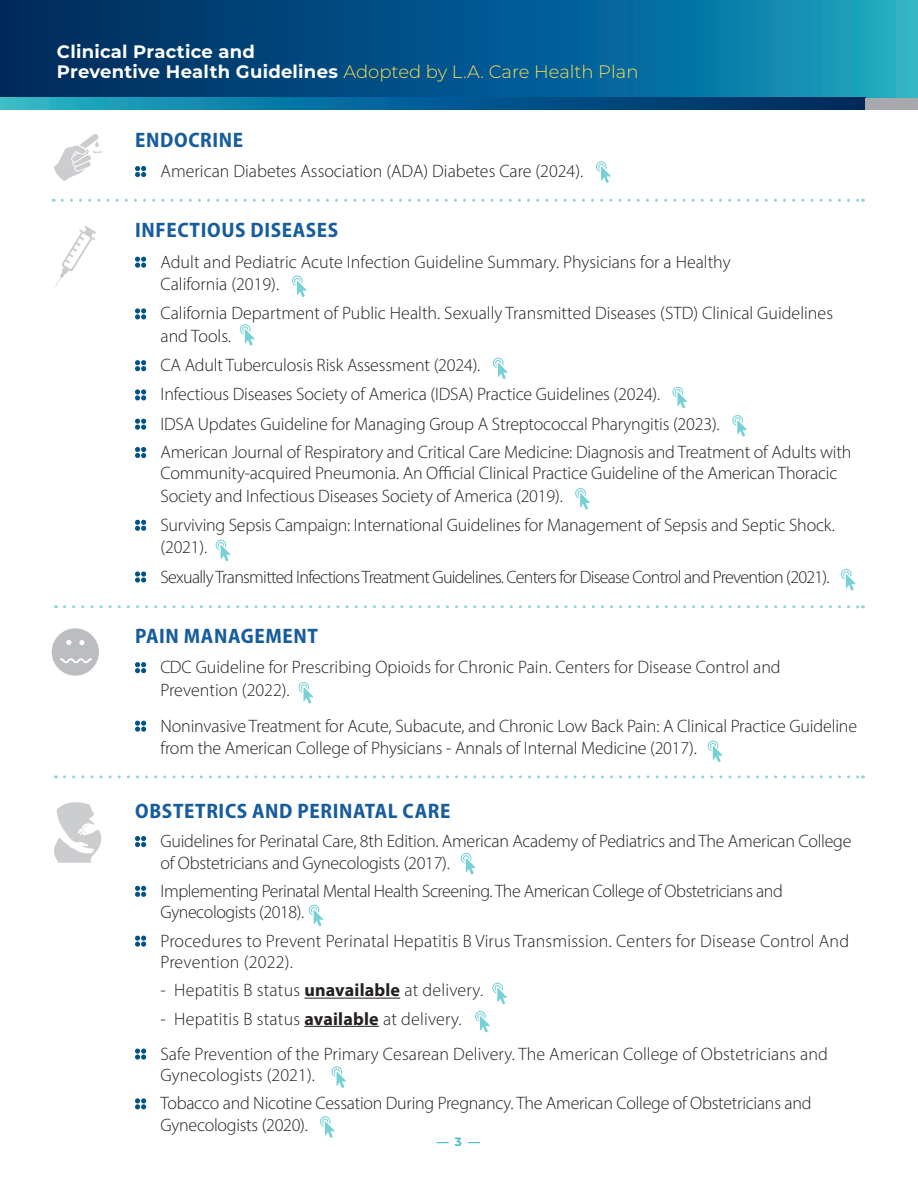
<style>
.page{position:relative;width:918px;height:1188px;background:#fff}
.page>*{position:absolute;margin:0;border:0;box-sizing:border-box;transform-origin:0 0}
.t1{font:700 semi-condensed 21px "Myriad Pro";letter-spacing:.03em;color:#175d9e}
.t2{font:300 18px/22.5px "Myriad Pro";letter-spacing:-.01em;color:#231f20}
.t3{font:300 18px/21.5px "Myriad Pro";letter-spacing:.01em;color:#231f20}
.t4{font:300 18px "Myriad Pro";letter-spacing:-.04em;color:#231f20}
.t5{font:700 18px/19.5px "Montserrat";letter-spacing:.015em;color:#fff}
.t6{font:700 12px "Montserrat";color:#47c2c8}
.s1{font-weight:300;color:#ffde54}
.s2{font-weight:700}
</style>
<div class="page">
<hr style="left:304px;top:998px;width:96px;height:1px;background:#231f20">
<hr style="left:304px;top:1026px;width:75px;height:1px;background:#231f20">
<svg style="left:135px;top:166px;width:11px;height:11px"></svg>
<svg style="left:596px;top:161px;width:15px;height:22px"></svg>
<svg style="left:135px;top:257px;width:11px;height:11px"></svg>
<svg style="left:292px;top:276px;width:15px;height:21px"></svg>
<svg style="left:135px;top:308px;width:11px;height:11px"></svg>
<svg style="left:240px;top:324px;width:15px;height:22px"></svg>
<svg style="left:135px;top:360px;width:11px;height:11px"></svg>
<svg style="left:493px;top:358px;width:15px;height:21px"></svg>
<svg style="left:135px;top:389px;width:11px;height:11px"></svg>
<svg style="left:672px;top:387px;width:15px;height:21px"></svg>
<svg style="left:135px;top:419px;width:11px;height:11px"></svg>
<svg style="left:732px;top:415px;width:15px;height:22px"></svg>
<svg style="left:135px;top:447px;width:11px;height:11px"></svg>
<svg style="left:575px;top:488px;width:15px;height:21px"></svg>
<svg style="left:135px;top:520px;width:11px;height:11px"></svg>
<svg style="left:216px;top:540px;width:14px;height:21px"></svg>
<svg style="left:135px;top:571px;width:11px;height:12px"></svg>
<svg style="left:841px;top:569px;width:15px;height:21px"></svg>
<svg style="left:135px;top:662px;width:11px;height:11px"></svg>
<svg style="left:298px;top:682px;width:15px;height:22px"></svg>
<svg style="left:135px;top:721px;width:11px;height:11px"></svg>
<svg style="left:708px;top:741px;width:14px;height:21px"></svg>
<svg style="left:135px;top:836px;width:11px;height:11px"></svg>
<svg style="left:461px;top:853px;width:15px;height:21px"></svg>
<svg style="left:135px;top:886px;width:11px;height:11px"></svg>
<svg style="left:309px;top:905px;width:14px;height:21px"></svg>
<svg style="left:135px;top:936px;width:11px;height:11px"></svg>
<svg style="left:492px;top:983px;width:15px;height:21px"></svg>
<svg style="left:475px;top:1011px;width:15px;height:21px"></svg>
<svg style="left:135px;top:1049px;width:11px;height:11px"></svg>
<svg style="left:331px;top:1066px;width:15px;height:22px"></svg>
<svg style="left:135px;top:1098px;width:11px;height:11px"></svg>
<svg style="left:320px;top:1116px;width:15px;height:22px"></svg>
<svg style="left:0;top:0;width:918px;height:98px;background:#065d8d"></svg>
<svg style="left:0;top:98px;width:865px;height:11px;background:#096592"></svg>
<div style="left:865px;top:98px;width:53px;height:11px;background:#a8a9ad"></div>
<svg style="left:54px;top:134px;width:47px;height:47px"></svg>
<svg style="left:62px;top:199px;width:802px;height:3px"></svg>
<svg style="left:55px;top:226px;width:41px;height:61px"></svg>
<svg style="left:64px;top:605px;width:799px;height:3px"></svg>
<svg style="left:64px;top:775px;width:799px;height:3px"></svg>
<svg style="left:52px;top:628px;width:47px;height:48px"></svg>
<svg style="left:54px;top:802px;width:47px;height:61px"></svg>
<p class="t5" style="left:57px;top:41px;width:583px">Clinical Practice and<br>Preventive Health Guidelines <span class="s1">Adopted by L.A. Care Health Plan</span></p>
<h3 class="t1" style="left:135px;top:126px;width:110px">ENDOCRINE</h3>
<p class="t2" style="left:161px;top:160px;width:424px">American Diabetes Association (ADA) Diabetes Care (2024).</p>
<h3 class="t1" style="left:135px;top:217px;width:205px">INFECTIOUS DISEASES</h3>
<p class="t2" style="left:161px;top:250px;width:572px">Adult and Pediatric Acute Infection Guideline Summary. Physicians for a Healthy<br>California (2019).</p>
<p class="t2" style="left:161px;top:302px;width:674px">California Department of Public Health. Sexually Transmitted Diseases (STD) Clinical Guidelines and Tools.</p>
<p class="t2" style="left:161px;top:351px;width:693px;line-height:29px">CA Adult Tuberculosis Risk Assessment (2024).<br>Infectious Diseases Society of America (IDSA) Practice Guidelines (2024).<br>IDSA Updates Guideline for Managing Group A Streptococcal Pharyngitis (2023).<br>American Journal of Respiratory and Critical Care Medicine: Diagnosis and Treatment of Adults with</p>
<p class="t2" style="left:161px;top:462px;width:679px">Community-acquired Pneumonia. An Official Clinical Practice Guideline of the American Thoracic<br>Society and Infectious Diseases Society of America (2019).</p>
<p class="t2" style="left:161px;top:513px;width:676px">Surviving Sepsis Campaign: International Guidelines for Management of Sepsis and Septic Shock. (2021).</p>
<p class="t4" style="left:161px;top:566px;width:671px">Sexually Transmitted Infections Treatment Guidelines. Centers for Disease Control and Prevention (2021).</p>
<h3 class="t1" style="left:135px;top:622px;width:184px">PAIN MANAGEMENT</h3>
<p class="t2" style="left:161px;top:656px;width:622px">CDC Guideline for Prescribing Opioids for Chronic Pain. Centers for Disease Control and<br>Prevention (2022).</p>
<p class="t2" style="left:161px;top:714px;width:698px">Noninvasive Treatment for Acute, Subacute, and Chronic Low Back Pain: A Clinical Practice Guideline from the American College of Physicians - Annals of Internal Medicine (2017).</p>
<h3 class="t1" style="left:135px;top:797px;width:317px">OBSTETRICS AND PERINATAL CARE</h3>
<p class="t2" style="left:161px;top:830px;width:693px;line-height:21.5px">Guidelines for Perinatal Care, 8th Edition. American Academy of Pediatrics and The American College of Obstetricians and Gynecologists (2017).</p>
<p class="t2" style="left:161px;top:880px;width:624px;line-height:21.5px">Implementing Perinatal Mental Health Screening. The American College of Obstetricians and<br>Gynecologists (2018).</p>
<p class="t3" style="left:161px;top:930px;width:690px">Procedures to Prevent Perinatal Hepatitis B Virus Transmission. Centers for Disease Control And<br>Prevention (2022).</p>
<p class="t3" style="left:161px;top:979px;width:324px">- Hepatitis B status <span class="s2">unavailable</span> at delivery.</p>
<p class="t2" style="left:161px;top:1001px;width:669px;line-height:35.1px">- Hepatitis B status <span class="s2">available</span> at delivery.<br>Safe Prevention of the Primary Cesarean Delivery. The American College of Obstetricians and</p>
<p class="t2" style="left:161px;top:1061px;width:653px;line-height:28.3px">Gynecologists (2021).<br>Tobacco and Nicotine Cessation During Pregnancy. The American College of Obstetricians and</p>
<p class="t2" style="left:161px;top:1113px;width:149px">Gynecologists (2020).</p>
<p class="t6" style="left:437px;top:1133px;width:45px">— 3 —</p>
</div>
